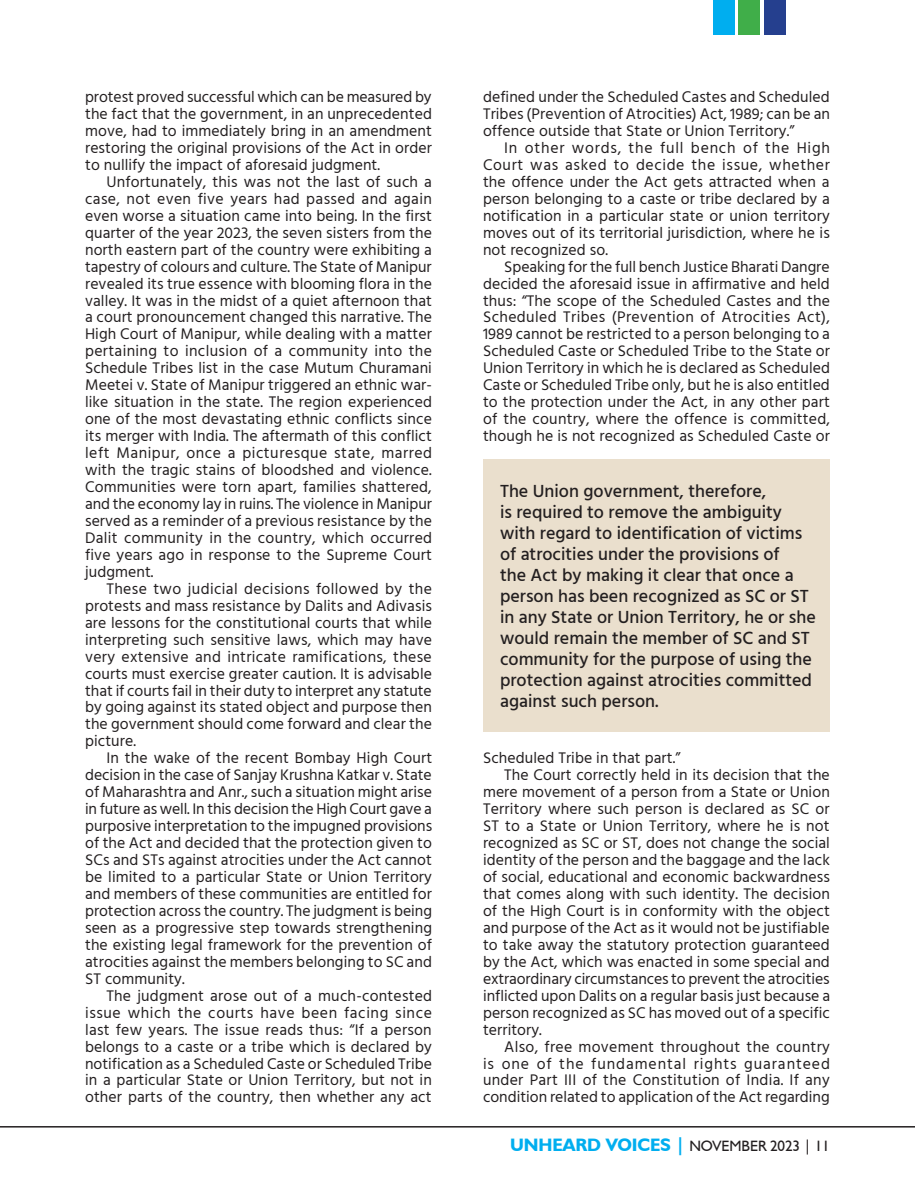
<style>
.page{position:relative;width:915px;height:1191px;background:#fff}
.page>*{position:absolute;margin:0;border:0;box-sizing:border-box;transform-origin:0 0}
.DROP_CAP{font:500 18px/21px "Hind";color:#231f20}
.DROP_CAP-2{font:15.75px/17px "Hind";letter-spacing:.005em;color:#231f20;text-align:justify}
.t1{font:15px "Humanist 521 BT";letter-spacing:-.005em;color:#231f20}
.s1{font-weight:700;font-size:18px;color:#00aeef}
</style>
<div class="page">
<div style="left:483px;top:459px;width:346px;height:272px;background:#eadfcd"></div>
<div style="left:713px;top:0;width:21px;height:35px;background:#00aeef"></div>
<div style="left:738px;top:0;width:21px;height:35px;background:#40ae49"></div>
<div style="left:764px;top:0;width:21px;height:35px;background:#253f8e"></div>
<hr style="left:0;top:1126px;width:914px;height:1px;background:#231f20">
<p class="DROP_CAP-2" style="left:85px;top:89px;width:348px">protest proved successful which can be measured by the fact that the government, in an unprecedented move, had to immediately bring in an amendment restoring the original provisions of the Act in order to nullify the impact of aforesaid judgment.</p>
<p class="DROP_CAP-2" style="left:85px;top:174px;width:348px;text-indent:21px">Unfortunately, this was not the last of such a case, not even five years had passed and again even worse a situation came into being. In the first quarter of the year 2023, the seven sisters from the north eastern part of the country were exhibiting a tapestry of colours and culture. The State of Manipur revealed its true essence with blooming flora in the valley. It was in the midst of a quiet afternoon that a court pronouncement changed this narrative. The High Court of Manipur, while dealing with a matter pertaining to inclusion of a community into the Schedule Tribes list in the case Mutum Churamani Meetei v. State of Manipur triggered an ethnic war&shy;like situation in the state. The region experienced one of the most devastating ethnic conflicts since its merger with India. The aftermath of this conflict left Manipur, once a picturesque state, marred with the tragic stains of bloodshed and violence.<br>Communities were torn apart, families shattered, and the economy lay in ruins. The violence in Manipur served as a reminder of a previous resistance by the Dalit community in the country, which occurred five years ago in response to the Supreme Court judgment.</p>
<p class="DROP_CAP-2" style="left:85px;top:581px;width:348px;text-indent:21px">These two judicial decisions followed by the protests and mass resistance by Dalits and Adivasis are lessons for the constitutional courts that while interpreting such sensitive laws, which may have very extensive and intricate ramifications, these courts must exercise greater caution. It is advisable that if courts fail in their duty to interpret any statute by going against its stated object and purpose then the government should come forward and clear the picture.</p>
<p class="DROP_CAP-2" style="left:85px;top:750px;width:348px;text-indent:21px">In the wake of the recent Bombay High Court decision in the case of Sanjay Krushna Katkar v. State of Maharashtra and Anr., such a situation might arise in future as well. In this decision the High Court gave a purposive interpretation to the impugned provisions of the Act and decided that the protection given to SCs and STs against atrocities under the Act cannot be limited to a particular State or Union Territory and members of these communities are entitled for protection across the country. The judgment is being seen as a progressive step towards strengthening the existing legal framework for the prevention of atrocities against the members belonging to SC and ST community.</p>
<p class="DROP_CAP-2" style="left:85px;top:987px;width:348px;text-indent:21px">The judgment arose out of a much-contested issue which the courts have been facing since last few years. The issue reads thus: “If a person belongs to a caste or a tribe which is declared by notification as a Scheduled Caste or Scheduled Tribe in a particular State or Union Territory, but not in other parts of the country, then whether any act</p>
<p class="DROP_CAP-2" style="left:483px;top:89px;width:348px">defined under the Scheduled Castes and Scheduled Tribes (Prevention of Atrocities) Act, 1989; can be an offence outside that State or Union Territory.”</p>
<p class="DROP_CAP-2" style="left:483px;top:140px;width:348px;text-indent:21px">In other words, the full bench of the High Court was asked to decide the issue, whether the offence under the Act gets attracted when a person belonging to a caste or tribe declared by a notification in a particular state or union territory moves out of its territorial jurisdiction, where he is not recognized so.</p>
<p class="DROP_CAP-2" style="left:483px;top:259px;width:348px;text-indent:21px">Speaking for the full bench Justice Bharati Dangre decided the aforesaid issue in affirmative and held thus: “The scope of the Scheduled Castes and the Scheduled Tribes (Prevention of Atrocities Act), 1989 cannot be restricted to a person belonging to a Scheduled Caste or Scheduled Tribe to the State or Union Territory in which he is declared as Scheduled Caste or Scheduled Tribe only, but he is also entitled to the protection under the Act, in any other part of the country, where the offence is committed, though he is not recognized as Scheduled Caste or</p>
<p class="DROP_CAP" style="left:500px;top:481px;width:317px">The Union government, therefore,<br>is required to remove the ambiguity with regard to identification of victims of atrocities under the provisions of<br>the Act by making it clear that once a person has been recognized as SC or ST in any State or Union Territory, he or she would remain the member of SC and ST community for the purpose of using the protection against atrocities committed against such person.</p>
<p class="DROP_CAP-2" style="left:483px;top:750px;width:199px">Scheduled Tribe in that part.”</p>
<p class="DROP_CAP-2" style="left:483px;top:767px;width:348px;text-indent:21px">The Court correctly held in its decision that the mere movement of a person from a State or Union Territory where such person is declared as SC or ST to a State or Union Territory, where he is not recognized as SC or ST, does not change the social identity of the person and the baggage and the lack of social, educational and economic backwardness that comes along with such identity. The decision of the High Court is in conformity with the object and purpose of the Act as it would not be justifiable to take away the statutory protection guaranteed by the Act, which was enacted in some special and extraordinary circumstances to prevent the atrocities inflicted upon Dalits on a regular basis just because a person recognized as SC has moved out of a specific territory.</p>
<p class="DROP_CAP-2" style="left:483px;top:1038px;width:348px;text-indent:21px">Also, free movement throughout the country is one of the fundamental rights guaranteed under Part III of the Constitution of India. If any condition related to application of the Act regarding</p>
<p class="t1" style="left:510px;top:1137px;width:321px"><span class="s1">UNHEARD VOICES |</span> NOVEMBER 2023 | 11</p>
</div>
